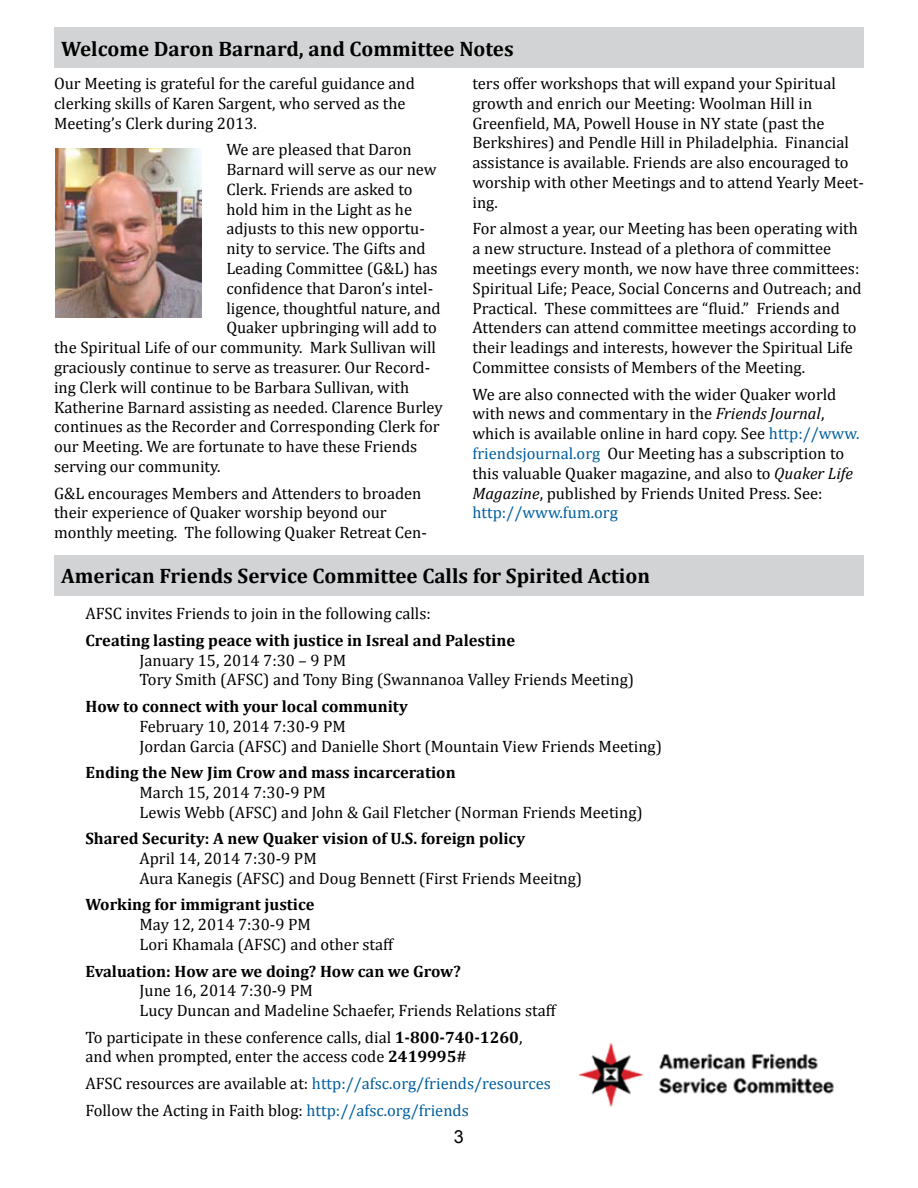
<style>
.page{position:relative;width:918px;height:1188px;background:#fff}
.page>*{position:absolute;margin:0;border:0;box-sizing:border-box;transform-origin:0 0}
.t1{font:700 21px "Cambria";color:#000}
.t2{font:18px "Arial";color:#000}
.t3{font:16.5px/19.8px "Cambria";color:#000}
.t4{font:700 16.5px "Cambria";color:#000}
.t5{font:16.5px/26.5px "Cambria";color:#005e9d}
.s1{font-style:italic}
.s2{color:#005e9d}
.s3{font-weight:700}
.s4{color:#000}
</style>
<div class="page">
<div style="left:54px;top:27px;width:810px;height:41px;background:#d1d3d4"></div>
<div style="left:54px;top:555px;width:810px;height:41px;background:#d1d3d4"></div>
<img style="left:578px;top:1042px;width:256px;height:65px">
<img style="left:55px;top:148px;width:147px;height:170px">
<p class="t1" style="left:61px;top:36px;width:454px">Welcome Daron Barnard, and Committee Notes</p>
<p class="t3" style="left:472px;top:73px;width:393px">ters offer workshops that will expand your Spiritual growth and enrich our Meeting: Woolman Hill in Greenfield, MA, Powell House in NY state (past the Berkshires) and Pendle Hill in Philadelphia. Financial assistance is available. Friends are also encouraged to worship with other Meetings and to attend Yearly Meet&shy;ing.</p>
<p class="t3" style="left:472px;top:219px;width:391px">For almost a year, our Meeting has been operating with a new structure. Instead of a plethora of committee meetings every month, we now have three committees:<br>Spiritual Life; Peace, Social Concerns and Outreach; and Practical. These committees are “fluid.” Friends and Attenders can attend committee meetings according to their leadings and interests, however the Spiritual Life Committee consists of Members of the Meeting.</p>
<p class="t3" style="left:472px;top:384px;width:388px">We are also connected with the wider Quaker world with news and commentary in the <span class="s1">Friends Journal</span>, which is available online in hard copy. See <span class="s2">http://www. friendsjournal.org</span> Our Meeting has a subscription to this valuable Quaker magazine, and also to <span class="s1">Quaker Life Magazine</span>, published by Friends United Press. See: <span class="s2">http://www.fum.org</span></p>
<p class="t3" style="left:54px;top:73px;width:363px">Our Meeting is grateful for the careful guidance and clerking skills of Karen Sargent, who served as the<br>Meeting’s Clerk during 2013.</p>
<p class="t3" style="left:226px;top:140px;width:187px">We are pleased that Daron</p>
<p class="t3" style="left:226px;top:159px;width:212px">Barnard will serve as our new</p>
<p class="t3" style="left:226px;top:179px;width:188px">Clerk. Friends are asked to</p>
<p class="t3" style="left:226px;top:199px;width:187px">hold him in the Light as he</p>
<p class="t3" style="left:226px;top:219px;width:200px">adjusts to this new opportu-</p>
<p class="t3" style="left:226px;top:239px;width:201px">nity to service. The Gifts and</p>
<p class="t3" style="left:226px;top:258px;width:213px">Leading Committee (G&amp;L) has</p>
<p class="t3" style="left:226px;top:278px;width:208px">confidence that Daron’s intel-</p>
<p class="t3" style="left:226px;top:298px;width:216px">ligence, thoughtful nature, and</p>
<p class="t3" style="left:226px;top:318px;width:212px">Quaker upbringing will add to</p>
<p class="t3" style="left:54px;top:338px;width:383px">the Spiritual Life of our community. Mark Sullivan will</p>
<p class="t3" style="left:54px;top:357px;width:378px">graciously continue to serve as treasurer. Our Record-</p>
<p class="t3" style="left:54px;top:377px;width:357px">ing Clerk will continue to be Barbara Sullivan, with</p>
<p class="t3" style="left:54px;top:397px;width:390px">Katherine Barnard assisting as needed. Clarence Burley</p>
<p class="t3" style="left:54px;top:417px;width:387px">continues as the Recorder and Corresponding Clerk for</p>
<p class="t3" style="left:54px;top:437px;width:365px">our Meeting. We are fortunate to have these Friends</p>
<p class="t3" style="left:54px;top:456px;width:168px">serving our community.</p>
<p class="t3" style="left:54px;top:483px;width:374px">G&amp;L encourages Members and Attenders to broaden their experience of Quaker worship beyond our monthly meeting. The following Quaker Retreat Cen-</p>
<p class="t1" style="left:61px;top:563px;width:590px">American Friends Service Committee Calls for Spirited Action</p>
<p class="t3" style="left:86px;top:604px;width:347px">AFSC invites Friends to join in the following calls:</p>
<p class="t4" style="left:86px;top:630px;width:431px">Creating lasting peace with justice in Isreal and Palestine</p>
<p class="t3" style="left:140px;top:650px;width:496px">January 15, 2014 7:30 – 9 PM<br>Tory Smith (AFSC) and Tony Bing (Swannanoa Valley Friends Meeting)</p>
<p class="t4" style="left:86px;top:696px;width:324px">How to connect with your local community</p>
<p class="t3" style="left:140px;top:716px;width:524px">February 10, 2014 7:30-9 PM<br>Jordan Garcia (AFSC) and Danielle Short (Mountain View Friends Meeting)</p>
<p class="t4" style="left:85px;top:762px;width:372px">Ending the New Jim Crow and mass incarceration</p>
<p class="t3" style="left:140px;top:782px;width:505px">March 15, 2014 7:30-9 PM<br>Lewis Webb (AFSC) and John &amp; Gail Fletcher (Norman Friends Meeting)</p>
<p class="t4" style="left:85px;top:829px;width:441px">Shared Security: A new Quaker vision of U.S. foreign policy</p>
<p class="t3" style="left:140px;top:848px;width:444px">April 14, 2014 7:30-9 PM<br>Aura Kanegis (AFSC) and Doug Bennett (First Friends Meeitng)</p>
<p class="t4" style="left:85px;top:895px;width:231px">Working for immigrant justice</p>
<p class="t3" style="left:140px;top:915px;width:256px">May 12, 2014 7:30-9 PM<br>Lori Khamala (AFSC) and other staff</p>
<p class="t4" style="left:85px;top:961px;width:377px">Evaluation: How are we doing? How can we Grow?</p>
<p class="t3" style="left:140px;top:981px;width:419px">June 16, 2014 7:30-9 PM<br>Lucy Duncan and Madeline Schaefer, Friends Relations staff</p>
<p class="t3" style="left:85px;top:1027px;width:438px">To participate in these conference calls, dial <span class="s3">1-800-740-1260</span>, and when prompted, enter the access code <span class="s3">2419995#</span></p>
<p class="t5" style="left:85px;top:1070px;width:467px"><span class="s4">AFSC resources are available at:</span> http://afsc.org/friends/resources<br><span class="s4">Follow the Acting in Faith blog:</span> http://afsc.org/friends</p>
<p class="t2" style="left:454px;top:1125px;width:12px">3</p>
</div>
